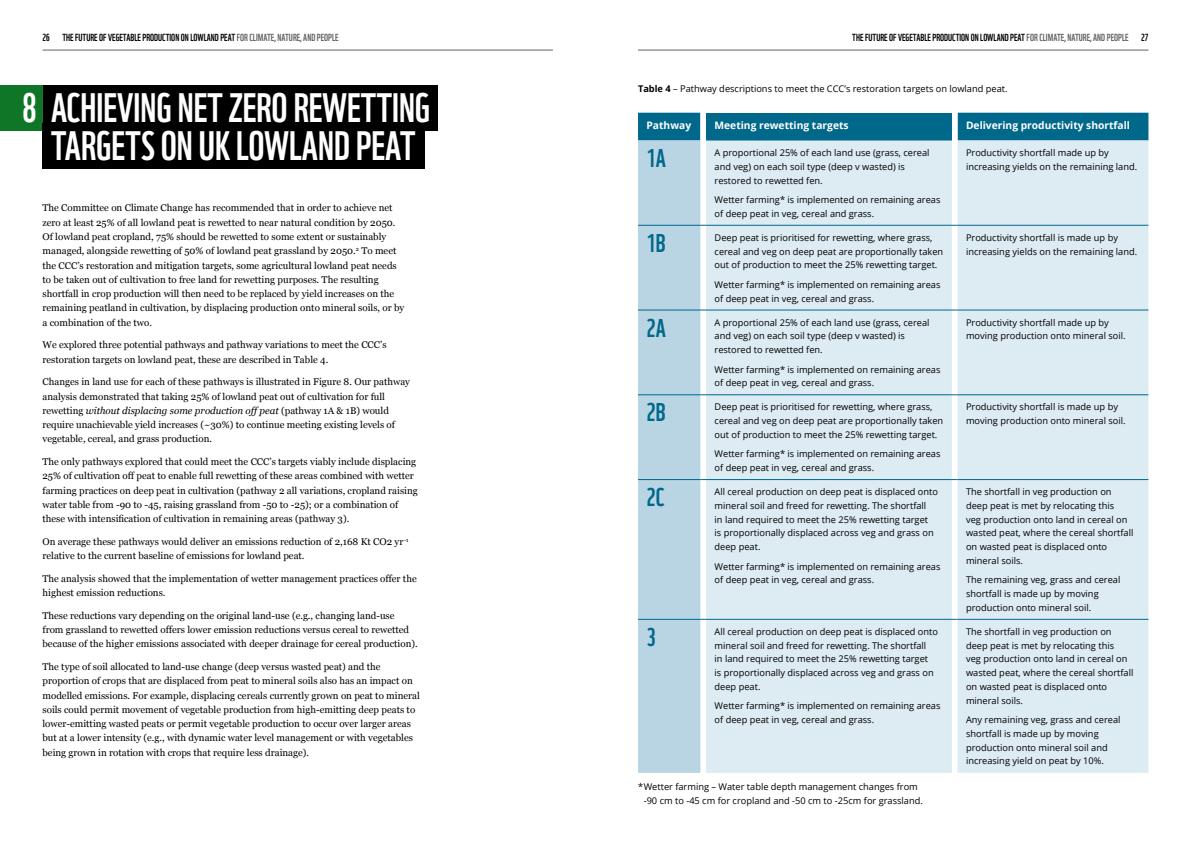
<style>
.page{position:relative;width:1191px;height:842px;background:#fff}
.page>*{position:absolute;margin:0;border:0;box-sizing:border-box;transform-origin:0 0}
.t1{font:40px/38px "WWF";color:#fff;text-align:center}
.t2{font:25px "WWF";color:#00688b}
.t3{font:700 10.2px "Open Sans";color:#fff}
.t4{font:10px "WWF";color:#000}
.t5{font:9.8px/14.3px "Georgia";color:#000}
.t6{font:9.2px/13.7px "Open Sans";color:#000}
.s1{color:#646363}
.s2{font-style:italic}
.s3{font-weight:700}
</style>
<div class="page">
<hr style="left:43px;top:50px;width:510px;height:1px;background:#646363">
<hr style="left:638px;top:50px;width:510px;height:1px;background:#646363">
<svg style="left:638px;top:113px;width:510px;height:660px;background:#cee2eb"></svg>
<hr style="left:957px;top:619px;width:191px;height:1px;background:#00688b">
<div style="left:43px;top:85px;width:395px;height:45px;background:#000"></div>
<div style="left:0;top:85px;width:43px;height:45px;background:#107627"></div>
<div style="left:43px;top:124px;width:382px;height:45px;background:#000"></div>
<p class="t4" style="left:43px;top:30px;width:298px">26 THE FUTURE OF VEGETABLE PRODUCTION ON LOWLAND PEAT <span class="s1">FOR CLIMATE, NATURE, AND PEOPLE</span></p>
<p class="t4" style="left:852px;top:30px;width:298px">THE FUTURE OF VEGETABLE PRODUCTION ON LOWLAND PEAT <span class="s1">FOR CLIMATE, NATURE, AND PEOPLE</span> 27</p>
<h1 class="t1" style="left:22px;top:85px;width:410px">8 ACHIEVING NET ZERO REWETTING<br>TARGETS ON UK LOWLAND PEAT</h1>
<p class="t5" style="left:43px;top:201px;width:363px">The Committee on Climate Change has recommended that in order to achieve net zero at least 25% of all lowland peat is rewetted to near natural condition by 2050.<br>Of lowland peat cropland, 75% should be rewetted to some extent or sustainably managed, alongside rewetting of 50% of lowland peat grassland by 2050.<sup>2</sup> To meet the CCC’s restoration and mitigation targets, some agricultural lowland peat needs to be taken out of cultivation to free land for rewetting purposes. The resulting shortfall in crop production will then need to be replaced by yield increases on the remaining peatland in cultivation, by displacing production onto mineral soils, or by a combination of the two.</p>
<p class="t5" style="left:43px;top:337px;width:345px">We explored three potential pathways and pathway variations to meet the CCC’s restoration targets on lowland peat, these are described in Table 4.</p>
<p class="t5" style="left:43px;top:374px;width:369px">Changes in land use for each of these pathways is illustrated in Figure 8. Our pathway analysis demonstrated that taking 25% of lowland peat out of cultivation for full rewetting <span class="s2">without displacing some production off peat</span> (pathway 1A &amp; 1B) would require unachievable yield increases (~30%) to continue meeting existing levels of vegetable, cereal, and grass production.</p>
<p class="t5" style="left:43px;top:454px;width:377px">The only pathways explored that could meet the CCC’s targets viably include displacing 25% of cultivation off peat to enable full rewetting of these areas combined with wetter farming practices on deep peat in cultivation (pathway 2 all variations, cropland raising water table from -90 to -45, raising grassland from -50 to -25); or a combination of these with intensification of cultivation in remaining areas (pathway 3).</p>
<p class="t5" style="left:43px;top:534px;width:368px">On average these pathways would deliver an emissions reduction of 2,168 Kt CO2 yr<sup>-1 </sup>relative to the current baseline of emissions for lowland peat.</p>
<p class="t5" style="left:43px;top:571px;width:376px">The analysis showed that the implementation of wetter management practices offer the highest emission reductions.</p>
<p class="t5" style="left:43px;top:608px;width:377px">These reductions vary depending on the original land-use (e.g., changing land-use from grassland to rewetted offers lower emission reductions versus cereal to rewetted because of the higher emissions associated with deeper drainage for cereal production).</p>
<p class="t5" style="left:43px;top:659px;width:379px">The type of soil allocated to land-use change (deep versus wasted peat) and the proportion of crops that are displaced from peat to mineral soils also has an impact on modelled emissions. For example, displacing cereals currently grown on peat to mineral soils could permit movement of vegetable production from high-emitting deep peats to lower-emitting wasted peats or permit vegetable production to occur over larger areas but at a lower intensity (e.g., with dynamic water level management or with vegetables being grown in rotation with crops that require less drainage).</p>
<p class="t6" style="left:638px;top:82px;width:371px"><span class="s3">Table 4</span> – Pathway descriptions to meet the CCC’s restoration targets on lowland peat.</p>
<p class="t3" style="left:646px;top:118px;width:46px">Pathway</p>
<p class="t3" style="left:714px;top:118px;width:135px">Meeting rewetting targets</p>
<p class="t3" style="left:966px;top:118px;width:165px">Delivering productivity shortfall</p>
<h2 class="t2" style="left:646px;top:138px;width:21px">1A</h2>
<p class="t6" style="left:714px;top:146px;width:216px">A proportional 25% of each land use (grass, cereal and veg) on each soil type (deep v wasted) is restored to rewetted fen.</p>
<p class="t6" style="left:714px;top:193px;width:227px">Wetter farming* is implemented on remaining areas of deep peat in veg, cereal and grass.</p>
<p class="t6" style="left:966px;top:146px;width:173px">Productivity shortfall made up by increasing yields on the remaining land.</p>
<h2 class="t2" style="left:646px;top:223px;width:21px">1B</h2>
<p class="t6" style="left:714px;top:230px;width:230px">Deep peat is prioritised for rewetting, where grass, cereal and veg on deep peat are proportionally taken out of production to meet the 25% rewetting target.</p>
<p class="t6" style="left:714px;top:277px;width:227px">Wetter farming* is implemented on remaining areas of deep peat in veg, cereal and grass.</p>
<h2 class="t2" style="left:646px;top:308px;width:21px">2A</h2>
<p class="t6" style="left:714px;top:315px;width:216px">A proportional 25% of each land use (grass, cereal and veg) on each soil type (deep v wasted) is restored to rewetted fen.</p>
<p class="t6" style="left:714px;top:362px;width:227px">Wetter farming* is implemented on remaining areas of deep peat in veg, cereal and grass.</p>
<h2 class="t2" style="left:646px;top:393px;width:21px">2B</h2>
<p class="t6" style="left:714px;top:400px;width:230px">Deep peat is prioritised for rewetting, where grass, cereal and veg on deep peat are proportionally taken out of production to meet the 25% rewetting target.</p>
<p class="t6" style="left:714px;top:447px;width:227px">Wetter farming* is implemented on remaining areas of deep peat in veg, cereal and grass.</p>
<h2 class="t2" style="left:646px;top:477px;width:19px">2C</h2>
<p class="t6" style="left:714px;top:485px;width:225px">All cereal production on deep peat is displaced onto mineral soil and freed for rewetting. The shortfall<br>in land required to meet the 25% rewetting target<br>is proportionally displaced across veg and grass on deep peat.</p>
<p class="t6" style="left:714px;top:559px;width:227px">Wetter farming* is implemented on remaining areas of deep peat in veg, cereal and grass.</p>
<h2 class="t2" style="left:646px;top:617px;width:11px">3</h2>
<p class="t6" style="left:714px;top:624px;width:225px">All cereal production on deep peat is displaced onto mineral soil and freed for rewetting. The shortfall<br>in land required to meet the 25% rewetting target<br>is proportionally displaced across veg and grass on deep peat.</p>
<p class="t6" style="left:714px;top:699px;width:227px">Wetter farming* is implemented on remaining areas of deep peat in veg, cereal and grass.</p>
<p class="t6" style="left:643px;top:779px;width:281px;text-indent:-6px">*Wetter farming – Water table depth management changes from -90 cm to -45 cm for cropland and -50 cm to -25cm for grassland.</p>
<p class="t6" style="left:966px;top:230px;width:173px">Productivity shortfall is made up by increasing yields on the remaining land.</p>
<p class="t6" style="left:966px;top:315px;width:161px">Productivity shortfall made up by moving production onto mineral soil.</p>
<p class="t6" style="left:966px;top:400px;width:161px">Productivity shortfall is made up by moving production onto mineral soil.</p>
<p class="t6" style="left:966px;top:485px;width:169px">The shortfall in veg production on deep peat is met by relocating this<br>veg production onto land in cereal on wasted peat, where the cereal shortfall on wasted peat is displaced onto mineral soils.</p>
<p class="t6" style="left:966px;top:573px;width:156px">The remaining veg, grass and cereal shortfall is made up by moving production onto mineral soil.</p>
<p class="t6" style="left:966px;top:624px;width:169px">The shortfall in veg production on deep peat is met by relocating this<br>veg production onto land in cereal on wasted peat, where the cereal shortfall on wasted peat is displaced onto mineral soils.</p>
<p class="t6" style="left:966px;top:713px;width:156px">Any remaining veg, grass and cereal shortfall is made up by moving production onto mineral soil and increasing yield on peat by 10%.</p>
</div>
